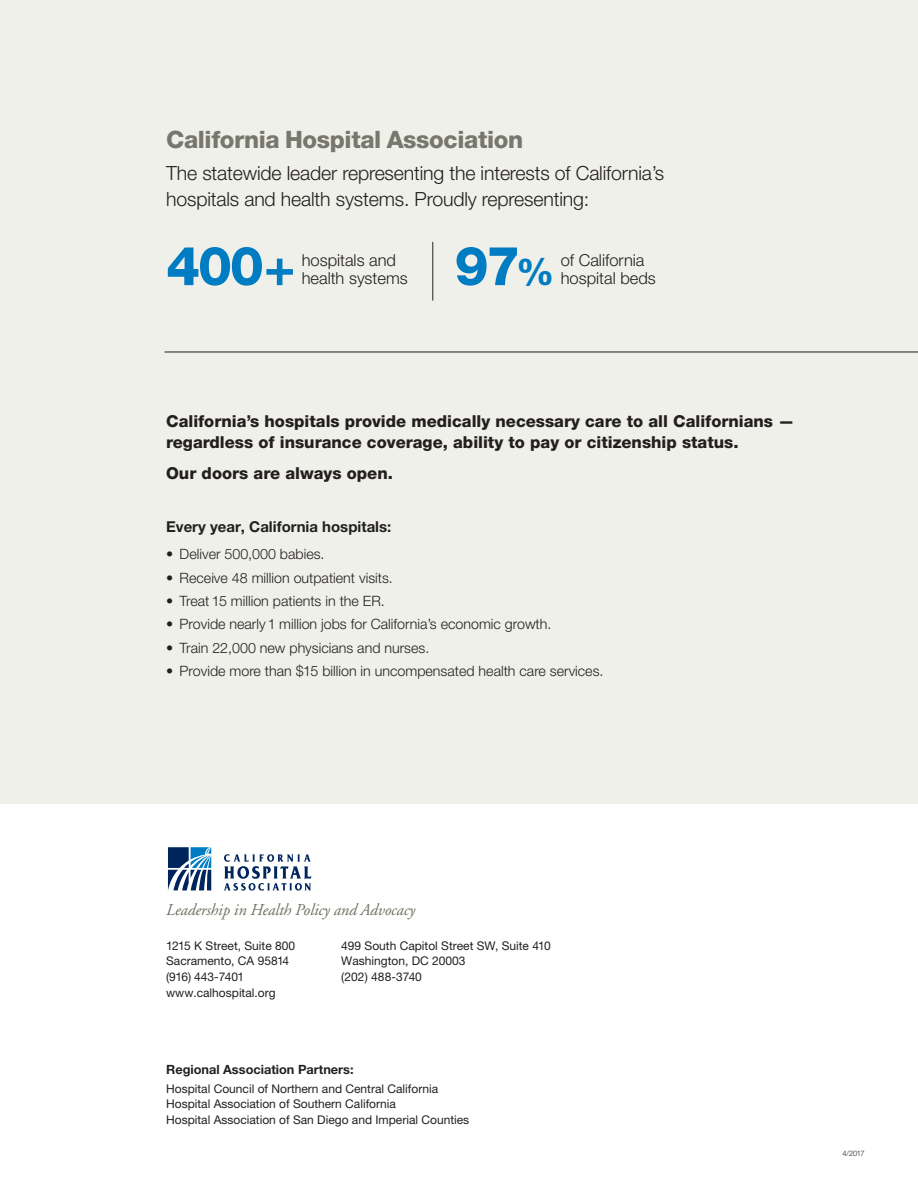
<style>
.page{position:relative;width:918px;height:1188px;background:#fff}
.page>*{position:absolute;margin:0;border:0;box-sizing:border-box;transform-origin:0 0}
.t1{font:800 54px "Helvetica Neue LT Pro";color:#007cc2}
.t2{font:800 24px "Helvetica Neue LT Pro";letter-spacing:-.015em;color:#78776d}
.t3{font:300 19.5px/25.5px "Helvetica Neue LT Pro";letter-spacing:-.01em;color:#231f20}
.t4{font:800 16.5px/21px "Helvetica Neue LT Pro";color:#231f20}
.t5{font:300 16.5px/18px "Helvetica Neue LT Pro";color:#231f20}
.t6{font:italic 16.5px "Adobe Garamond";letter-spacing:-.01em;color:#707063}
.t7{font:700 15px "Helvetica Neue LT Pro";color:#231f20}
.t8{font:300 14.25px "Helvetica Neue LT Pro";color:#231f20}
.t9{font:700 12.75px "Helvetica Neue LT Pro";color:#231f20}
.t10{font:12px/15.8px "Helvetica Neue LT Pro";color:#231f20}
.t11{font:300 7.5px "Helvetica Neue LT Pro";color:#231f20}
.s1{font-weight:700;font-size:52.5px}
.s2{font-size:37.5px}
</style>
<div class="page">
<div style="left:0;top:0;width:918px;height:804px;background:#f0f0ea"></div>
<svg style="left:168px;top:847px;width:43px;height:43px"></svg>
<svg style="left:224px;top:854px;width:87px;height:37px"></svg>
<hr style="left:165px;top:352px;width:753px;height:1px;background:#231f20">
<hr style="left:432px;top:242px;width:1px;height:59px;background:#231f20">
<h2 class="t2" style="left:166px;top:125px;width:359px">California Hospital Association</h2>
<h3 class="t3" style="left:166px;top:160px;width:500px">The statewide leader representing the interests of California’s hospitals and health systems. Proudly representing:</h3>
<h1 class="t1" style="left:166px;top:234px;width:131px">400<span class="s1">+</span></h1>
<h3 class="t5" style="left:302px;top:251px;width:108px">hospitals and health systems</h3>
<h1 class="t1" style="left:454px;top:234px;width:101px">97<span class="s2">%</span></h1>
<h3 class="t5" style="left:561px;top:251px;width:97px">of California hospital beds</h3>
<h3 class="t4" style="left:166px;top:410px;width:630px">California’s hospitals provide medically necessary care to all Californians — regardless of insurance coverage, ability to pay or citizenship status.</h3>
<h3 class="t4" style="left:166px;top:462px;width:228px">Our doors are always open.</h3>
<p class="t7" style="left:166px;top:517px;width:227px">Every year, California hospitals:</p>
<p class="t8" style="left:166px;top:546px;width:160px">• Deliver 500,000 babies.</p>
<p class="t8" style="left:166px;top:569px;width:228px">• Receive 48 million outpatient visits.</p>
<p class="t8" style="left:166px;top:592px;width:220px">• Treat 15 million patients in the ER.</p>
<p class="t8" style="left:166px;top:615px;width:387px">• Provide nearly 1 million jobs for California’s economic growth.</p>
<p class="t8" style="left:166px;top:639px;width:265px">• Train 22,000 new physicians and nurses.</p>
<p class="t8" style="left:166px;top:662px;width:439px">• Provide more than $15 billion in uncompensated health care services.</p>
<h3 class="t6" style="left:166px;top:901px;width:251px">Leadership in Health Policy and Advocacy</h3>
<p class="t10" style="left:166px;top:937px;width:131px">1215 K Street, Suite 800<br>Sacramento, CA 95814 (916) 443-7401 www.calhospital.org</p>
<p class="t10" style="left:341px;top:937px;width:211px">499 South Capitol Street SW, Suite 410<br>Washington, DC 20003<br>(202) 488-3740</p>
<p class="t9" style="left:166px;top:1062px;width:189px">Regional Association Partners:</p>
<p class="t10" style="left:166px;top:1080px;width:305px">Hospital Council of Northern and Central California<br>Hospital Association of Southern California<br>Hospital Association of San Diego and Imperial Counties</p>
<p class="t11" style="left:842px;top:1149px;width:24px">4/2017</p>
</div>
